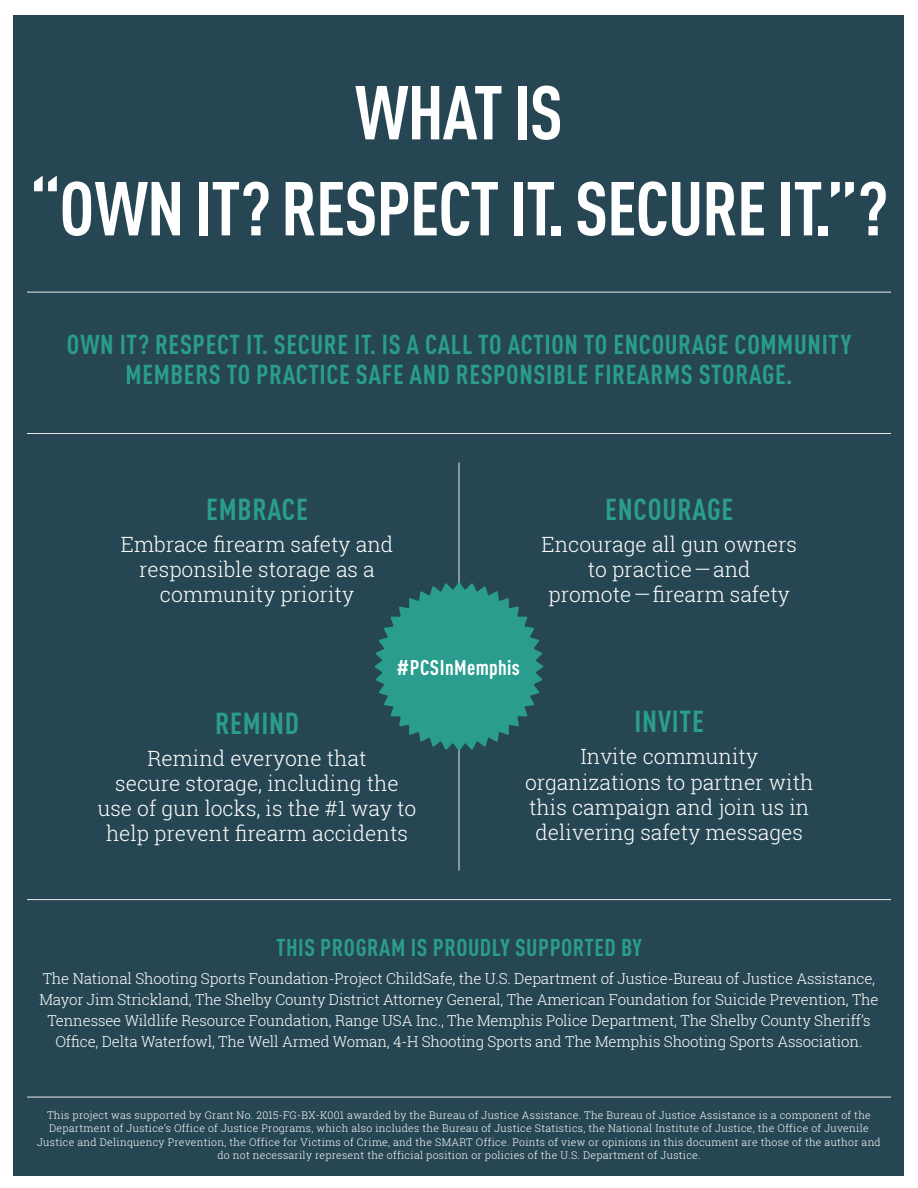
<style>
.page{position:relative;width:918px;height:1188px;background:#fff}
.page>*{position:absolute;margin:0;border:0;box-sizing:border-box;transform-origin:0 0}
.t1{font:700 condensed 75px/96px "DIN Pro";letter-spacing:-.015em;color:#fff;text-align:center}
.t2{font:700 condensed 30px "DIN Pro";letter-spacing:.025em;color:#2a9d8f}
.t3{font:700 condensed 27px/30px "DIN Pro";letter-spacing:.025em;color:#2a9d8f;text-align:center}
.t4{font:700 condensed 24px "DIN Pro";letter-spacing:.025em;color:#2a9d8f}
.t5{font:300 21px/25.2px "Roboto Slab";color:#fff;text-align:center}
.t6{font:700 condensed 21px "DIN Pro";letter-spacing:.02em;color:#fff}
.t7{font:300 15px/21px "Roboto Slab";letter-spacing:-.01em;color:#fff;text-align:center}
.t8{font:300 10.5px/13.5px "Roboto Slab";letter-spacing:.025em;color:#fff;text-align:center}
</style>
<div class="page">
<div style="left:14px;top:15px;width:890px;height:1161px;background:#264653"></div>
<hr style="left:27px;top:1097px;width:864px;height:1px;background:#ede8e6">
<hr style="left:27px;top:292px;width:864px;height:1px;background:#ede8e6">
<hr style="left:27px;top:433px;width:864px;height:1px;background:#ede8e6">
<hr style="left:27px;top:899px;width:864px;height:1px;background:#ede8e6">
<hr style="left:459px;top:463px;width:1px;height:407px;background:#ede8e6">
<svg style="left:375px;top:582px;width:168px;height:169px;background:#28847e"></svg>
<h1 class="t1" style="left:30px;top:58px;width:860px">WHAT IS<br>“OWN IT? RESPECT IT. SECURE IT.”?</h1>
<h3 class="t3" style="left:67px;top:327px;width:786px">OWN IT? RESPECT IT. SECURE IT. IS A CALL TO ACTION TO ENCOURAGE COMMUNITY<br>MEMBERS TO PRACTICE SAFE AND RESPONSIBLE FIREARMS STORAGE.</h3>
<h2 class="t2" style="left:206px;top:486px;width:103px">EMBRACE</h2>
<h3 class="t5" style="left:121px;top:531px;width:274px">Embrace firearm safety and responsible storage as a community priority</h3>
<h3 class="t6" style="left:397px;top:651px;width:125px">#PCSInMemphis</h3>
<h2 class="t2" style="left:605px;top:486px;width:130px">ENCOURAGE</h2>
<h3 class="t5" style="left:542px;top:531px;width:257px">Encourage all gun owners to practice — and<br>promote — firearm safety</h3>
<h2 class="t2" style="left:215px;top:701px;width:85px">REMIND</h2>
<h3 class="t5" style="left:98px;top:745px;width:320px">Remind everyone that<br>secure storage, including the use of gun locks, is the #1 way to help prevent firearm accidents</h3>
<h2 class="t2" style="left:635px;top:699px;width:71px">INVITE</h2>
<h3 class="t5" style="left:525px;top:744px;width:290px">Invite community organizations to partner with this campaign and join us in delivering safety messages</h3>
<h3 class="t4" style="left:276px;top:929px;width:367px">THIS PROGRAM IS PROUDLY SUPPORTED BY</h3>
<p class="t7" style="left:39px;top:968px;width:841px">The National Shooting Sports Foundation-Project ChildSafe, the U.S. Department of Justice-Bureau of Justice Assistance, Mayor Jim Strickland, The Shelby County District Attorney General, The American Foundation for Suicide Prevention, The Tennessee Wildlife Resource Foundation, Range USA Inc., The Memphis Police Department, The Shelby County Sheriff’s Office, Delta Waterfowl, The Well Armed Woman, 4-H Shooting Sports and The Memphis Shooting Sports Association.</p>
<p class="t8" style="left:37px;top:1108px;width:845px">This project was supported by Grant No. 2015-FG-BX-K001 awarded by the Bureau of Justice Assistance. The Bureau of Justice Assistance is a component of the Department of Justice’s Office of Justice Programs, which also includes the Bureau of Justice Statistics, the National Institute of Justice, the Office of Juvenile Justice and Delinquency Prevention, the Office for Victims of Crime, and the SMART Office. Points of view or opinions in this document are those of the author and do not necessarily represent the official position or policies of the U.S. Department of Justice.</p>
</div>
